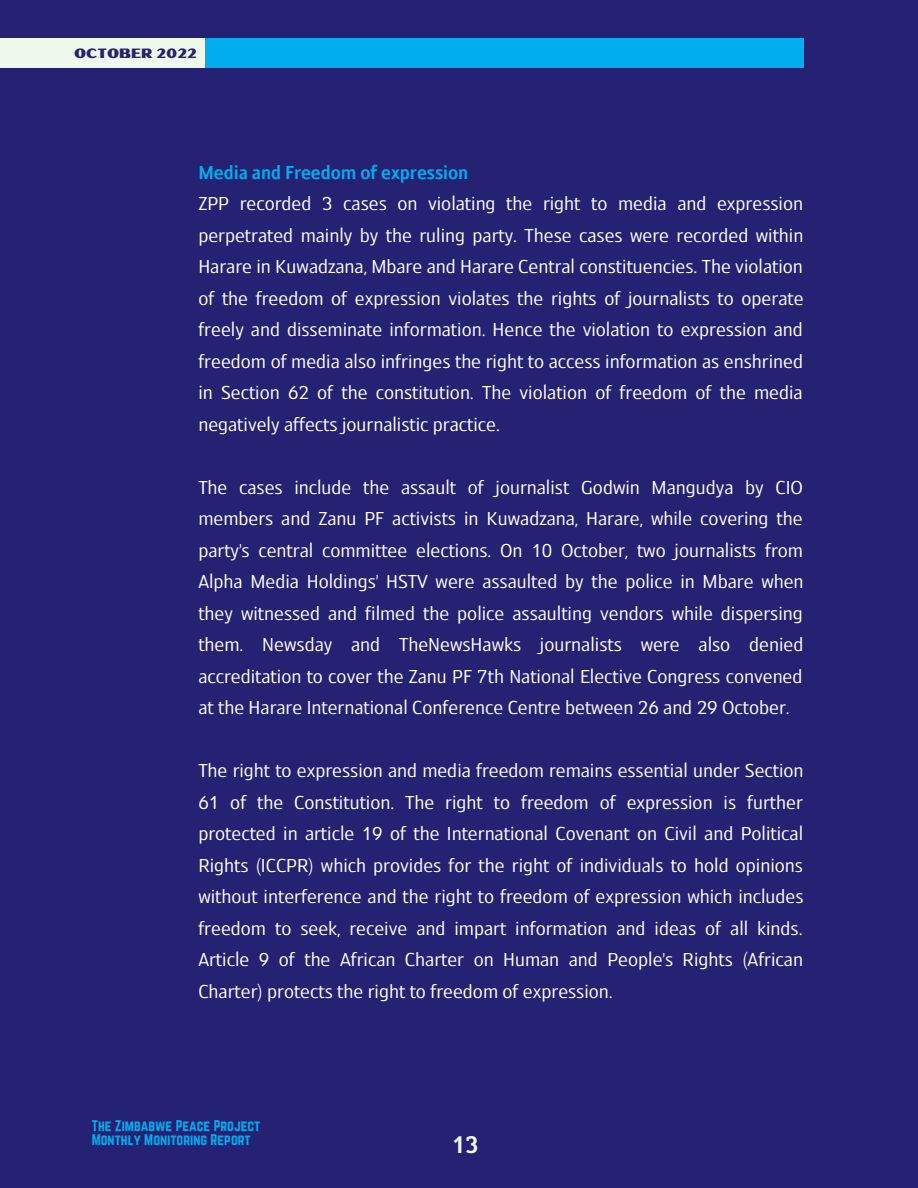
<style>
.page{position:relative;width:918px;height:1188px;background:#252274}
.page>*{position:absolute;margin:0;border:0;box-sizing:border-box;transform-origin:0 0}
.t1{font:27px "OS Aran 600";color:#eef8eb}
.t2{font:21px/31.5px "OS Aran 400";color:#fff;text-align:justify}
.t3{font:21px "OS Aran 600";color:#00aeef}
.t4{font:13.5px/13.5px "Norwester";color:#00aeef}
.t5{font:13.5px "Oilvare Base";color:#252274}
</style>
<div class="page">
<div style="left:198px;top:38px;width:606px;height:30px;background:#00aeef"></div>
<div style="left:0;top:38px;width:205px;height:30px;background:#eef8eb"></div>
<p class="t5" style="left:74px;top:45px;width:124px">OCTOBER 2022</p>
<p class="t3" style="left:198px;top:163px;width:271px">Media and Freedom of expression</p>
<p class="t2" style="left:198px;top:189px;width:607px">ZPP recorded 3 cases on violating the right to media and expression perpetrated mainly by the ruling party. These cases were recorded within Harare in Kuwadzana, Mbare and Harare Central constituencies. The violation of the freedom of expression violates the rights of journalists to operate freely and disseminate information. Hence the violation to expression and freedom of media also infringes the right to access information as enshrined in Section 62 of the constitution. The violation of freedom of the media negatively affects journalistic practice.</p>
<p class="t2" style="left:198px;top:473px;width:607px">The cases include the assault of journalist Godwin Mangudya by CIO members and Zanu PF activists in Kuwadzana, Harare, while covering the party’s central committee elections. On 10 October, two journalists from Alpha Media Holdings’ HSTV were assaulted by the police in Mbare when they witnessed and filmed the police assaulting vendors while dispersing them. Newsday and TheNewsHawks journalists were also denied accreditation to cover the Zanu PF 7th National Elective Congress convened at the Harare International Conference Centre between 26 and 29 October.</p>
<p class="t2" style="left:198px;top:756px;width:607px">The right to expression and media freedom remains essential under Section 61 of the Constitution. The right to freedom of expression is further protected in article 19 of the International Covenant on Civil and Political Rights (ICCPR) which provides for the right of individuals to hold opinions without interference and the right to freedom of expression which includes freedom to seek, receive and impart information and ideas of all kinds.<br>Article 9 of the African Charter on Human and People’s Rights (African Charter) protects the right to freedom of expression.</p>
<p class="t4" style="left:92px;top:1119px;width:170px">The Zimbabwe Peace Project<br>Monthly Monitoring Report</p>
<p class="t1" style="left:452px;top:1133px;width:28px">13</p>
</div>
